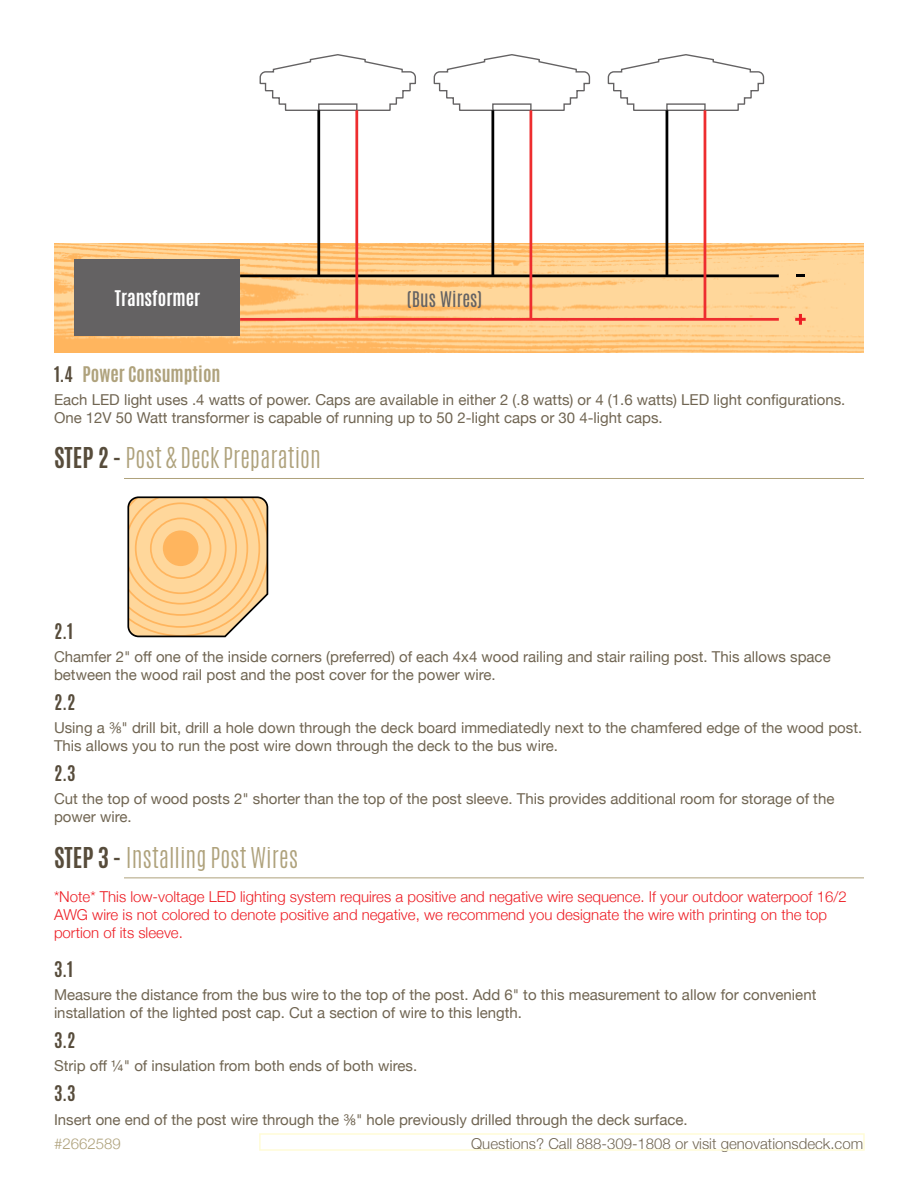
<style>
.page{position:relative;width:918px;height:1188px;background:#fff}
.page>*{position:absolute;margin:0;border:0;box-sizing:border-box;transform-origin:0 0}
.t1{font:300 24px "Antonio";color:#afa27c}
.t2{font:700 18px "Antonio";color:#afa27c}
.t3{font:700 18px "Antonio";color:#574c3b}
.t4{font:700 18px "Antonio";color:#fff}
.t5{font:18px "Antonio";color:#646263}
.t6{font:15px/18px "Helvetica Neue";color:#706552}
.t7{font:300 15px/18px "Helvetica Neue";color:#ed1d24}
.t8{font:300 15px "Helvetica Neue";color:#706552}
.t9{font:300 15px "Helvetica Neue";color:#afa27c}
.s1{color:#574c3b}
.s2{font-weight:700;color:#574c3b}
</style>
<div class="page">
<img style="left:54px;top:243px;width:810px;height:109px">
<hr style="left:240px;top:318px;width:539px;height:3px;background:#ee2d2f">
<hr style="left:240px;top:274px;width:539px;height:3px;background:#000">
<svg style="left:259px;top:54px;width:157px;height:58px"></svg>
<svg style="left:607px;top:54px;width:158px;height:58px"></svg>
<svg style="left:433px;top:54px;width:158px;height:58px"></svg>
<svg style="left:796px;top:274px;width:8px;height:3px"></svg>
<svg style="left:795px;top:314px;width:11px;height:11px"></svg>
<hr style="left:317px;top:110px;width:3px;height:166px;background:#000">
<hr style="left:355px;top:110px;width:3px;height:209px;background:#ee2d2f">
<hr style="left:666px;top:110px;width:2px;height:166px;background:#000">
<hr style="left:704px;top:110px;width:2px;height:209px;background:#ee2d2f">
<hr style="left:491px;top:110px;width:3px;height:166px;background:#000">
<hr style="left:530px;top:110px;width:2px;height:209px;background:#ee2d2f">
<div style="left:74px;top:260px;width:166px;height:76px;background:#646263"></div>
<svg style="left:127px;top:496px;width:142px;height:142px;background:#f3ca90"></svg>
<div style="left:259px;top:1133px;width:606px;height:18px;border:2px solid #fffcd7"></div>
<hr style="left:124px;top:478px;width:740px;height:1px;background:#afa27c">
<hr style="left:124px;top:878px;width:740px;height:1px;background:#afa27c">
<p class="t4" style="left:115px;top:285px;width:87px">Transformer</p>
<p class="t5" style="left:407px;top:286px;width:77px">(Bus Wires)</p>
<p class="t2" style="left:54px;top:360px;width:168px"><span class="s1">1.4</span> Power Consumption</p>
<p class="t6" style="left:54px;top:392px;width:793px">Each LED light uses .4 watts of power. Caps are available in either 2 (.8 watts) or 4 (1.6 watts) LED light configurations.<br>One 12V 50 Watt transformer is capable of running up to 50 2-light caps or 30 4-light caps.</p>
<h1 class="t1" style="left:54px;top:441px;width:268px"><span class="s2">STEP 2 -</span> Post &amp; Deck Preparation</h1>
<p class="t3" style="left:54px;top:618px;width:20px">2.1</p>
<p class="t6" style="left:54px;top:649px;width:778px">Chamfer 2" off one of the inside corners (preferred) of each 4x4 wood railing and stair railing post. This allows space between the wood rail post and the post cover for the power wire.</p>
<p class="t6" style="left:54px;top:720px;width:810px">Using a ⅜" drill bit, drill a hole down through the deck board immediatedly next to the chamfered edge of the wood post.<br>This allows you to run the post wire down through the deck to the bus wire.</p>
<p class="t6" style="left:54px;top:791px;width:782px">Cut the top of wood posts 2" shorter than the top of the post sleeve. This provides additional room for storage of the power wire.</p>
<p class="t3" style="left:54px;top:689px;width:23px">2.2</p>
<p class="t3" style="left:54px;top:760px;width:23px">2.3</p>
<h1 class="t1" style="left:54px;top:840px;width:246px"><span class="s2">STEP 3 -</span> Installing Post Wires</h1>
<p class="t7" style="left:54px;top:886px;width:794px">*Note* This low-voltage LED lighting system requires a positive and negative wire sequence. If your outdoor waterpoof 16/2<br>AWG wire is not colored to denote positive and negative, we recommend you designate the wire with printing on the top portion of its sleeve.</p>
<p class="t3" style="left:54px;top:955px;width:21px">3.1</p>
<p class="t6" style="left:54px;top:986px;width:764px">Measure the distance from the bus wire to the top of the post. Add 6" to this measurement to allow for convenient installation of the lighted post cap. Cut a section of wire to this length.</p>
<p class="t6" style="left:54px;top:1058px;width:365px">Strip off ¼" of insulation from both ends of both wires.</p>
<p class="t6" style="left:54px;top:1111px;width:635px">Insert one end of the post wire through the ⅜" hole previously drilled through the deck surface.</p>
<p class="t3" style="left:54px;top:1026px;width:23px">3.2</p>
<p class="t3" style="left:54px;top:1080px;width:23px">3.3</p>
<p class="t9" style="left:54px;top:1131px;width:68px">#2662589</p>
<p class="t8" style="left:471px;top:1132px;width:394px">Questions? Call 888-309-1808 or visit genovationsdeck.com</p>
</div>
